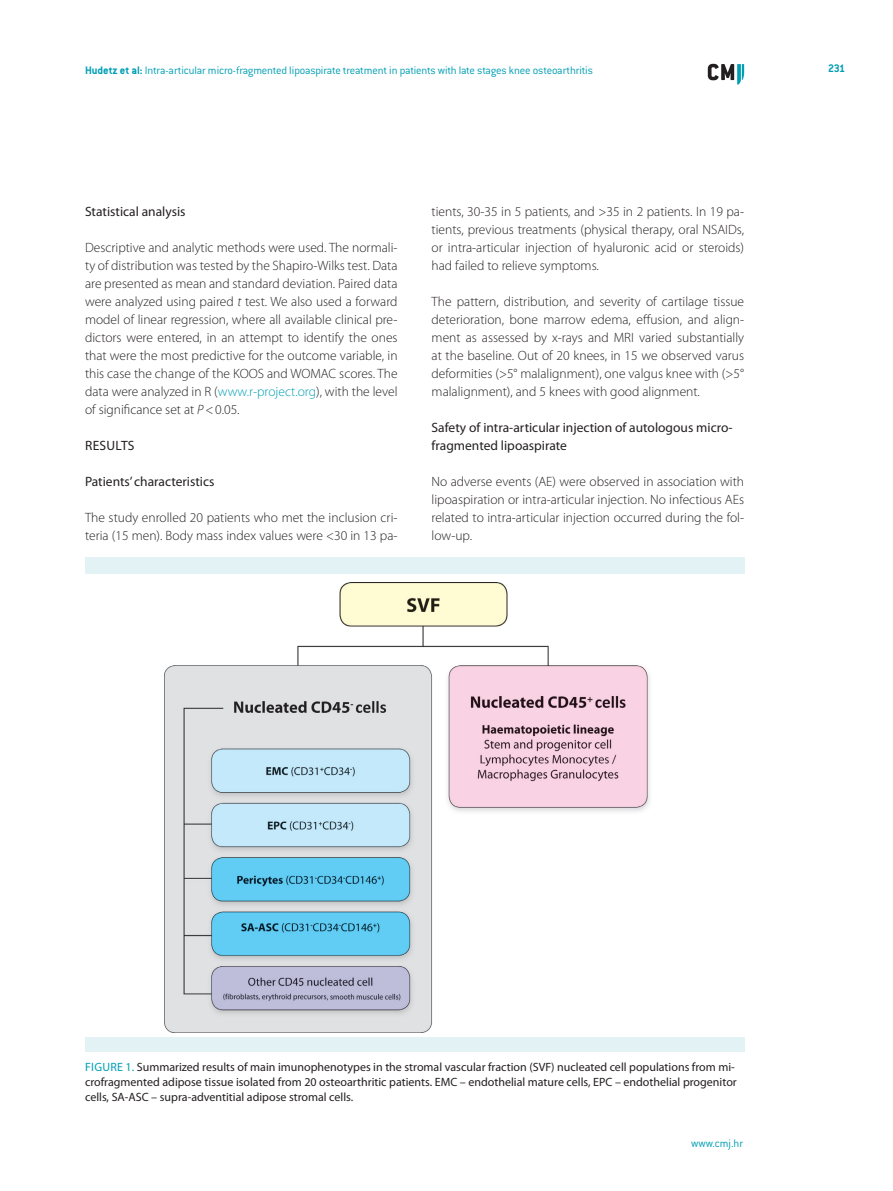
<style>
.page{position:relative;width:893px;height:1191px;background:#fff}
.page>*{position:absolute;margin:0;border:0;box-sizing:border-box;transform-origin:0 0}
.CMJ_-__body{font:300 13.5px/18px "Myriad Pro";color:#231f20;text-align:justify}
.CMJ_-_N3{font:13.5px/18px "Myriad Pro";color:#231f20}
.CMJ_-_N2{font:13.5px "Myriad Pro";letter-spacing:.02em;color:#231f20}
.CMJ_-_table_title_he{font:12px/15px "Myriad Pro";color:#231f20}
.t1{font:300 12px "ITC Conduit LTCE";letter-spacing:-.015em;color:#009fb4}
.CMJ_-_table_title_he-2{font:12px "Myriad Pro";color:#009fb4}
.t2{font:700 12px "ITC Conduit LTCE";color:#009fb4}
.s1{font-weight:700}
.s2{font-style:italic}
.s3{color:#009fb4}
</style>
<div class="page">
<svg style="left:708px;top:64px;width:36px;height:21px"></svg>
<img style="left:164px;top:583px;width:486px;height:449px">
<div style="left:85px;top:557px;width:659px;height:17px;background:#e2f2f5"></div>
<div style="left:85px;top:1037px;width:659px;height:15px;background:#e2f2f5"></div>
<p class="t1" style="left:85px;top:63px;width:509px"><span class="s1">Hudetz et al:</span> Intra-articular micro-fragmented lipoaspirate treatment in patients with late stages knee osteoarthritis</p>
<p class="t2" style="left:828px;top:61px;width:19px">231</p>
<p class="CMJ_-_N3" style="left:85px;top:202px;width:102px">Statistical analysis</p>
<p class="CMJ_-__body" style="left:85px;top:238px;width:314px">Descriptive and analytic methods were used. The normali&shy;ty of distribution was tested by the Shapiro-Wilks test. Data are presented as mean and standard deviation. Paired data were analyzed using paired <span class="s2">t</span> test. We also used a forward model of linear regression, where all available clinical pre&shy;dictors were entered, in an attempt to identify the ones that were the most predictive for the outcome variable, in this case the change of the KOOS and WOMAC scores. The data were analyzed in R (<span class="s3">www.r-project.org</span>), with the level of significance set at <span class="s2">P</span>&lt;0.05.</p>
<p class="CMJ_-_N2" style="left:85px;top:437px;width:51px">RESULTS</p>
<p class="CMJ_-_N3" style="left:85px;top:472px;width:131px">Patients’ characteristics</p>
<p class="CMJ_-__body" style="left:85px;top:508px;width:314px">The study enrolled 20 patients who met the inclusion cri&shy;teria (15 men). Body mass index values were &lt;30 in 13 pa-</p>
<p class="CMJ_-__body" style="left:432px;top:202px;width:314px">tients, 30-35 in 5 patients, and &gt;35 in 2 patients. In 19 pa&shy;tients, previous treatments (physical therapy, oral NSAIDs, or intra-articular injection of hyaluronic acid or steroids) had failed to relieve symptoms.</p>
<p class="CMJ_-__body" style="left:432px;top:292px;width:314px">The pattern, distribution, and severity of cartilage tissue deterioration, bone marrow edema, effusion, and align&shy;ment as assessed by x-rays and MRI varied substantially at the baseline. Out of 20 knees, in 15 we observed varus deformities (&gt;5° malalignment), one valgus knee with (&gt;5° malalignment), and 5 knees with good alignment.</p>
<p class="CMJ_-_N3" style="left:432px;top:418px;width:303px">Safety of intra-articular injection of autologous micro&shy;fragmented lipoaspirate</p>
<p class="CMJ_-__body" style="left:432px;top:472px;width:314px">No adverse events (AE) were observed in association with lipoaspiration or intra-articular injection. No infectious AEs related to intra-articular injection occurred during the fol&shy;low-up.</p>
<p class="CMJ_-_table_title_he" style="left:85px;top:1059px;width:653px;text-indent:41px"><span class="s3">1.</span> Summarized results of main imunophenotypes in the stromal vascular fraction (SVF) nucleated cell populations from mi&shy;crofragmented adipose tissue isolated from 20 osteoarthritic patients. EMC – endothelial mature cells, EPC – endothelial progenitor cells, SA-ASC – supra-adventitial adipose stromal cells.</p>
<p class="CMJ_-_table_title_he-2" style="left:85px;top:1059px;width:25px">Figure</p>
<p class="t1" style="left:691px;top:1136px;width:54px">www.cmj.hr</p>
</div>
